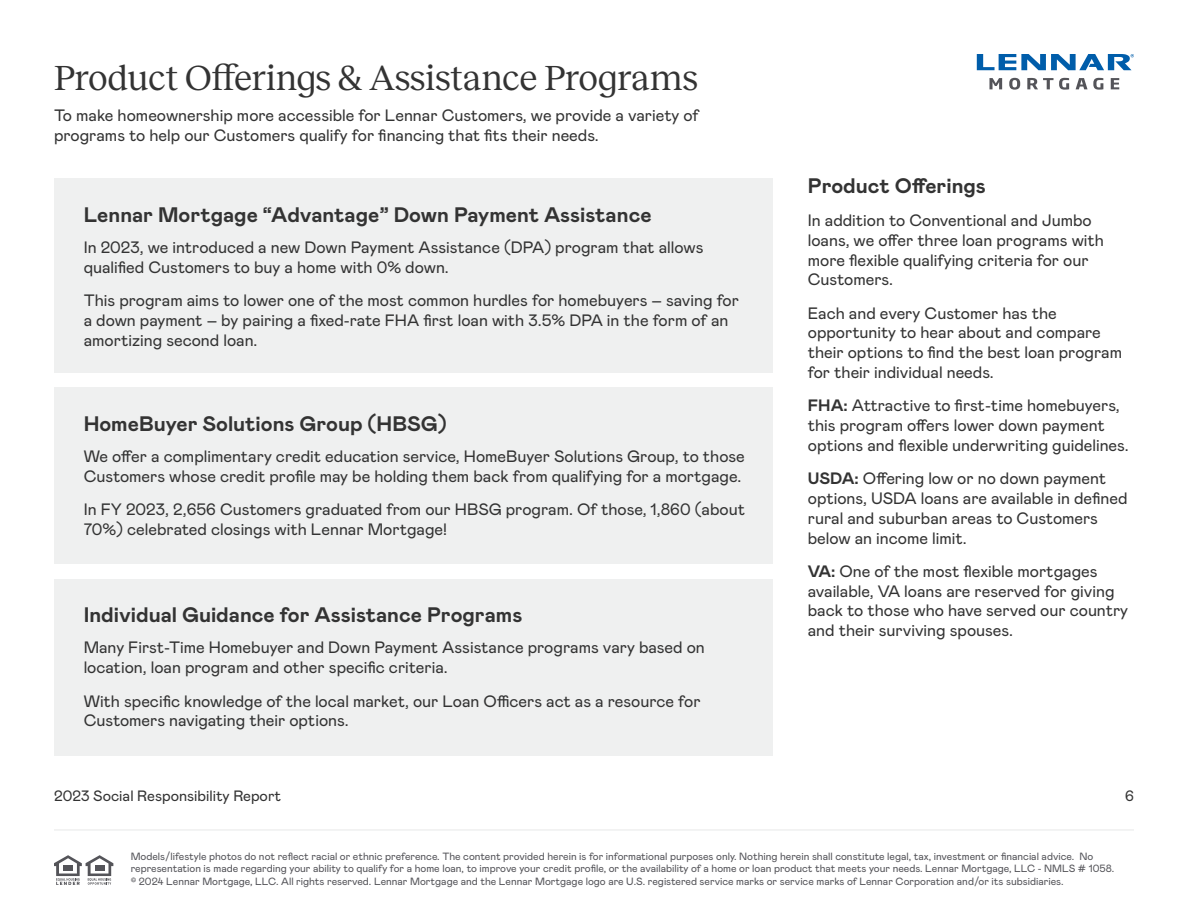
<style>
.page{position:relative;width:1188px;height:918px;background:#fff}
.page>*{position:absolute;margin:0;border:0;box-sizing:border-box;transform-origin:0 0}
.t1{font:36px "Reckless";color:#333}
.t2{font:700 21px "Mabry Pro";color:#333}
.t3{font:16.5px/19.8px "Mabry Pro";color:#333}
.t4{font:15px "Mabry Pro";color:#333}
.t5{font:10.5px/12.6px "Mabry Pro";color:#545459}
.s1{font-weight:700}
</style>
<div class="page">
<hr style="left:54px;top:829px;width:1080px;height:2px;background:#eff0f0">
<svg style="left:977px;top:54px;width:157px;height:16px"></svg>
<svg style="left:989px;top:78px;width:13px;height:11px"></svg>
<svg style="left:1009px;top:78px;width:11px;height:12px"></svg>
<svg style="left:1027px;top:78px;width:42px;height:12px"></svg>
<svg style="left:1076px;top:78px;width:27px;height:12px"></svg>
<svg style="left:1111px;top:78px;width:8px;height:11px"></svg>
<svg style="left:54px;top:855px;width:59px;height:30px"></svg>
<div style="left:54px;top:178px;width:718px;height:195px;background:#eff0f0"></div>
<div style="left:54px;top:388px;width:718px;height:176px;background:#eff0f0"></div>
<div style="left:54px;top:579px;width:718px;height:177px;background:#eff0f0"></div>
<h1 class="t1" style="left:54px;top:51px;width:646px">Product Offerings &amp; Assistance Programs</h1>
<p class="t3" style="left:54px;top:104px;width:646px">To make homeownership more accessible for Lennar Customers, we provide a variety of programs to help our Customers qualify for financing that fits their needs.</p>
<p class="t2" style="left:84px;top:199px;width:569px">Lennar Mortgage “Advantage” Down Payment Assistance</p>
<p class="t3" style="left:84px;top:236px;width:621px">In 2023, we introduced a new Down Payment Assistance (DPA) program that allows qualified Customers to buy a home with 0% down.</p>
<p class="t3" style="left:84px;top:289px;width:657px">This program aims to lower one of the most common hurdles for homebuyers – saving for a down payment – by pairing a fixed-rate FHA first loan with 3.5% DPA in the form of an amortizing second loan.</p>
<p class="t2" style="left:84px;top:408px;width:365px">HomeBuyer Solutions Group (HBSG)</p>
<p class="t3" style="left:84px;top:445px;width:663px">We offer a complimentary credit education service, HomeBuyer Solutions Group, to those<br>Customers whose credit profile may be holding them back from qualifying for a mortgage.</p>
<p class="t3" style="left:84px;top:498px;width:663px">In FY 2023, 2,656 Customers graduated from our HBSG program. Of those, 1,860 (about<br>70%) celebrated closings with Lennar Mortgage!</p>
<p class="t2" style="left:84px;top:600px;width:440px">Individual Guidance for Assistance Programs</p>
<p class="t3" style="left:84px;top:637px;width:623px">Many First-Time Homebuyer and Down Payment Assistance programs vary based on location, loan program and other specific criteria.</p>
<p class="t3" style="left:84px;top:690px;width:618px">With specific knowledge of the local market, our Loan Officers act as a resource for<br>Customers navigating their options.</p>
<p class="t2" style="left:808px;top:170px;width:180px">Product Offerings</p>
<p class="t3" style="left:808px;top:209px;width:298px">In addition to Conventional and Jumbo loans, we offer three loan programs with more flexible qualifying criteria for our Customers.</p>
<p class="t3" style="left:808px;top:302px;width:316px">Each and every Customer has the opportunity to hear about and compare their options to find the best loan program for their individual needs.</p>
<p class="t3" style="left:808px;top:395px;width:322px"><span class="s1">FHA:</span> Attractive to first-time homebuyers, this program offers lower down payment options and flexible underwriting guidelines.</p>
<p class="t3" style="left:808px;top:468px;width:321px"><span class="s1">USDA:</span> Offering low or no down payment options, USDA loans are available in defined rural and suburban areas to Customers below an income limit.</p>
<p class="t3" style="left:808px;top:560px;width:322px"><span class="s1">VA:</span> One of the most flexible mortgages available, VA loans are reserved for giving back to those who have served our country and their surviving spouses.</p>
<p class="t4" style="left:54px;top:785px;width:229px">2023 Social Responsibility Report</p>
<p class="t4" style="left:1125px;top:785px;width:10px">6</p>
<p class="t5" style="left:131px;top:849px;width:985px">Models/lifestyle photos do not reflect racial or ethnic preference. The content provided herein is for informational purposes only. Nothing herein shall constitute legal, tax, investment or financial advice. No representation is made regarding your ability to qualify for a home loan, to improve your credit profile, or the availability of a home or loan product that meets your needs. Lennar Mortgage, LLC - NMLS # 1058. © 2024 Lennar Mortgage, LLC. All rights reserved. Lennar Mortgage and the Lennar Mortgage logo are U.S. registered service marks or service marks of Lennar Corporation and/or its subsidiaries.</p>
</div>
